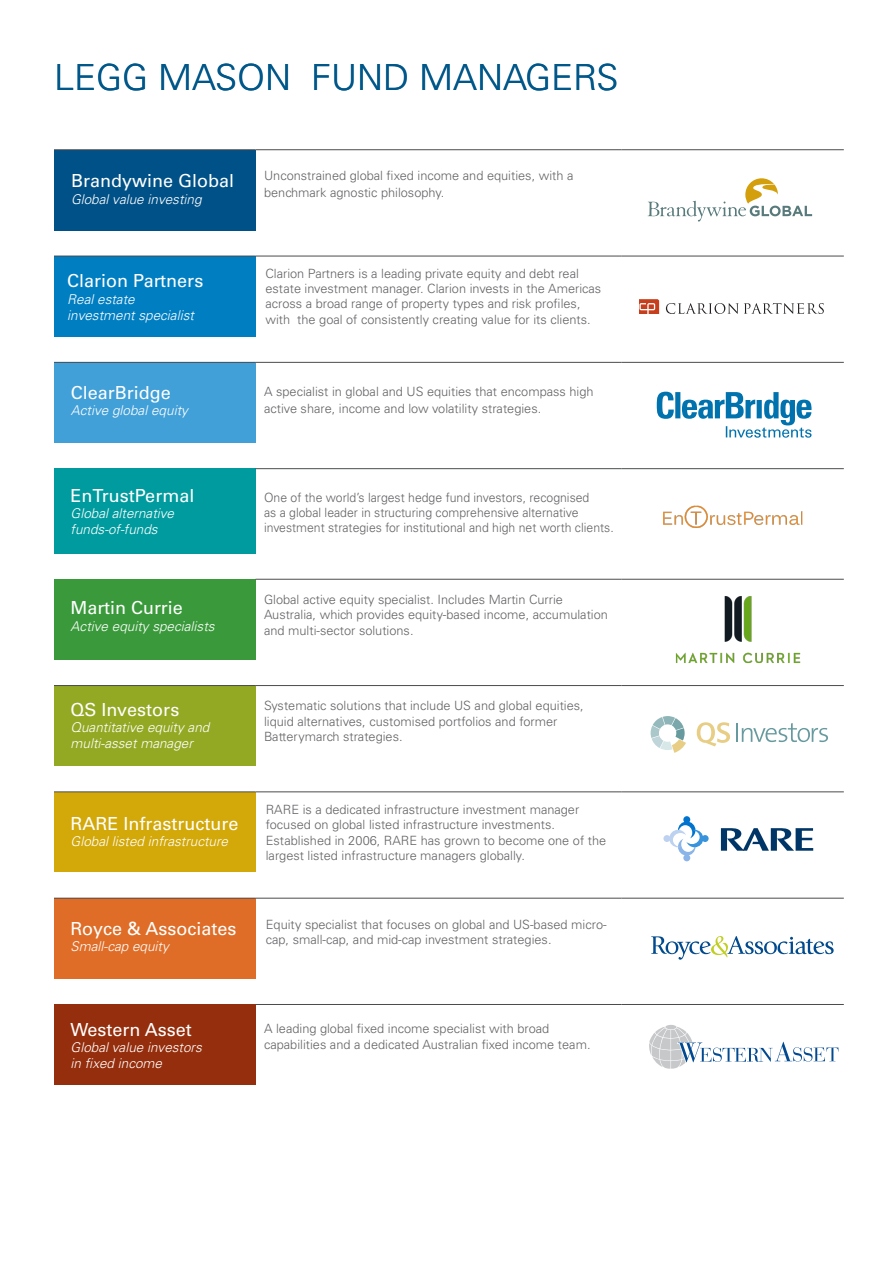
<style>
.page{position:relative;width:893px;height:1263px;background:#fff}
.page>*{position:absolute;margin:0;border:0;box-sizing:border-box;transform-origin:0 0}
.t1{font:300 36px "Univers LT Std";color:#005789}
.t2{font:18px "Univers LT Std";color:#fff}
.t3{font:italic 300 13.5px/16.2px "Univers";color:#fff}
.LM_body_2_-_8_10_5{font:300 12.75px/15.3px "Univers LT Std";color:#636366}
.LM_body_2_-_8_10_5-2{font:300 12.75px/15.3px "Univers LT Std";color:#636366;scale:.96 1}
</style>
<div class="page">
<div style="left:54px;top:150px;width:202px;height:81px;background:#005187"></div>
<div style="left:54px;top:256px;width:202px;height:81px;background:#007ec2"></div>
<div style="left:54px;top:362px;width:202px;height:81px;background:#42a0d8"></div>
<div style="left:54px;top:469px;width:202px;height:85px;background:#009b9e"></div>
<div style="left:54px;top:579px;width:202px;height:81px;background:#3a9a3b"></div>
<div style="left:54px;top:685px;width:202px;height:81px;background:#93a924"></div>
<div style="left:54px;top:792px;width:202px;height:81px;background:#d3a809"></div>
<svg style="left:256px;top:897px;width:588px;height:1px"></svg>
<div style="left:54px;top:898px;width:202px;height:81px;background:#df6d27"></div>
<div style="left:54px;top:1004px;width:202px;height:81px;background:#952e0c"></div>
<hr style="left:54px;top:149px;width:202px;height:1px;background:#4b4c4d">
<hr style="left:256px;top:149px;width:365px;height:1px;background:#4b4c4d">
<hr style="left:621px;top:149px;width:223px;height:1px;background:#4b4c4d">
<hr style="left:54px;top:362px;width:202px;height:1px;background:#4b4c4d">
<hr style="left:256px;top:362px;width:365px;height:1px;background:#4b4c4d">
<hr style="left:621px;top:362px;width:223px;height:1px;background:#4b4c4d">
<hr style="left:256px;top:468px;width:365px;height:1px;background:#4b4c4d">
<hr style="left:621px;top:468px;width:223px;height:1px;background:#4b4c4d">
<hr style="left:256px;top:579px;width:365px;height:1px;background:#4b4c4d">
<hr style="left:621px;top:579px;width:223px;height:1px;background:#4b4c4d">
<hr style="left:256px;top:1004px;width:365px;height:1px;background:#4b4c4d">
<hr style="left:621px;top:1004px;width:223px;height:1px;background:#4b4c4d">
<hr style="left:54px;top:685px;width:202px;height:1px;background:#4b4c4d">
<hr style="left:256px;top:685px;width:365px;height:1px;background:#4b4c4d">
<hr style="left:621px;top:685px;width:223px;height:1px;background:#4b4c4d">
<hr style="left:54px;top:898px;width:202px;height:1px;background:#4b4c4d">
<hr style="left:256px;top:898px;width:365px;height:1px;background:#4b4c4d">
<hr style="left:621px;top:898px;width:223px;height:1px;background:#4b4c4d">
<hr style="left:54px;top:792px;width:202px;height:1px;background:#4b4c4d">
<hr style="left:256px;top:792px;width:365px;height:1px;background:#4b4c4d">
<hr style="left:621px;top:792px;width:223px;height:1px;background:#4b4c4d">
<hr style="left:54px;top:256px;width:202px;height:1px;background:#4b4c4d">
<hr style="left:256px;top:256px;width:365px;height:1px;background:#4b4c4d">
<hr style="left:621px;top:256px;width:223px;height:1px;background:#4b4c4d">
<svg style="left:651px;top:936px;width:183px;height:24px"></svg>
<svg style="left:736px;top:723px;width:92px;height:19px"></svg>
<svg style="left:697px;top:722px;width:33px;height:24px"></svg>
<svg style="left:650px;top:716px;width:36px;height:37px"></svg>
<svg style="left:665px;top:1025px;width:12px;height:4px"></svg>
<svg style="left:649px;top:1027px;width:189px;height:42px"></svg>
<svg style="left:669px;top:821px;width:34px;height:34px"></svg>
<div style="left:663px;top:835px;width:7px;height:7px;background:#bdd2f1;border-radius:50%"></div>
<div style="left:702px;top:835px;width:7px;height:7px;background:#3793db;border-radius:50%"></div>
<div style="left:683px;top:816px;width:7px;height:7px;background:#0073ce;border-radius:50%"></div>
<div style="left:683px;top:854px;width:7px;height:7px;background:#8bb5e8;border-radius:50%"></div>
<svg style="left:721px;top:828px;width:92px;height:23px"></svg>
<svg style="left:639px;top:299px;width:20px;height:15px"></svg>
<svg style="left:666px;top:303px;width:158px;height:11px"></svg>
<img style="left:663px;top:505px;width:140px;height:23px">
<svg style="left:648px;top:178px;width:164px;height:44px"></svg>
<svg style="left:657px;top:392px;width:154px;height:46px"></svg>
<img style="left:675px;top:596px;width:126px;height:68px">
<p class="t1" style="left:54px;top:55px;width:566px">LEGG MASON FUND MANAGERS</p>
<p class="t2" style="left:71px;top:170px;width:165px">Brandywine Global</p>
<p class="t3" style="left:71px;top:190px;width:132px">Global value investing</p>
<p class="LM_body_2_-_8_10_5" style="left:264px;top:167px;width:311px;line-height:16.5px">Unconstrained global fixed income and equities, with a benchmark agnostic philosophy.</p>
<p class="t2" style="left:67px;top:270px;width:138px">Clarion Partners</p>
<p class="t3" style="left:67px;top:290px;width:128px">Real estate investment specialist</p>
<p class="LM_body_2_-_8_10_5" style="left:265px;top:266px;width:337px">Clarion Partners is a leading private equity and debt real estate investment manager. Clarion invests in the Americas across a broad range of property types and risk profiles, with the goal of consistently creating value for its clients.</p>
<p class="t2" style="left:71px;top:382px;width:102px">ClearBridge</p>
<p class="t3" style="left:71px;top:402px;width:119px">Active global equity</p>
<p class="LM_body_2_-_8_10_5" style="left:264px;top:383px;width:331px;line-height:16.5px">A specialist in global and US equities that encompass high active share, income and low volatility strategies.</p>
<p class="t2" style="left:71px;top:485px;width:125px">EnTrustPermal</p>
<p class="t3" style="left:71px;top:505px;width:105px">Global alternative funds-of-funds</p>
<p class="t2" style="left:71px;top:597px;width:114px">Martin Currie</p>
<p class="t3" style="left:71px;top:617px;width:146px">Active equity specialists</p>
<p class="LM_body_2_-_8_10_5-2" style="left:264px;top:489px;width:366px">One of the world’s largest hedge fund investors, recognised<br>as a global leader in structuring comprehensive alternative investment strategies for institutional and high net worth clients.</p>
<p class="LM_body_2_-_8_10_5" style="left:264px;top:592px;width:345px">Global active equity specialist. Includes Martin Currie<br>Australia, which provides equity-based income, accumulation and multi-sector solutions.</p>
<p class="t2" style="left:71px;top:699px;width:111px">QS Investors</p>
<p class="t3" style="left:71px;top:719px;width:140px">Quantitative equity and multi-asset manager</p>
<p class="t2" style="left:71px;top:812px;width:170px">RARE Infrastructure</p>
<p class="t3" style="left:71px;top:832px;width:159px">Global listed infrastructure</p>
<p class="t2" style="left:71px;top:917px;width:167px">Royce &amp; Associates</p>
<p class="t3" style="left:71px;top:937px;width:100px">Small-cap equity</p>
<p class="LM_body_2_-_8_10_5" style="left:264px;top:698px;width:321px">Systematic solutions that include US and global equities, liquid alternatives, customised portfolios and former<br>Batterymarch strategies.</p>
<p class="LM_body_2_-_8_10_5" style="left:266px;top:802px;width:342px">RARE is a dedicated infrastructure investment manager focused on global listed infrastructure investments.<br>Established in 2006, RARE has grown to become one of the largest listed infrastructure managers globally.</p>
<p class="LM_body_2_-_8_10_5" style="left:266px;top:916px;width:342px">Equity specialist that focuses on global and US-based micro&shy;cap, small-cap, and mid-cap investment strategies.</p>
<p class="t2" style="left:71px;top:1019px;width:123px">Western Asset</p>
<p class="t3" style="left:71px;top:1039px;width:133px">Global value investors in fixed income</p>
<p class="LM_body_2_-_8_10_5" style="left:264px;top:1021px;width:328px">A leading global fixed income specialist with broad capabilities and a dedicated Australian fixed income team.</p>
</div>
